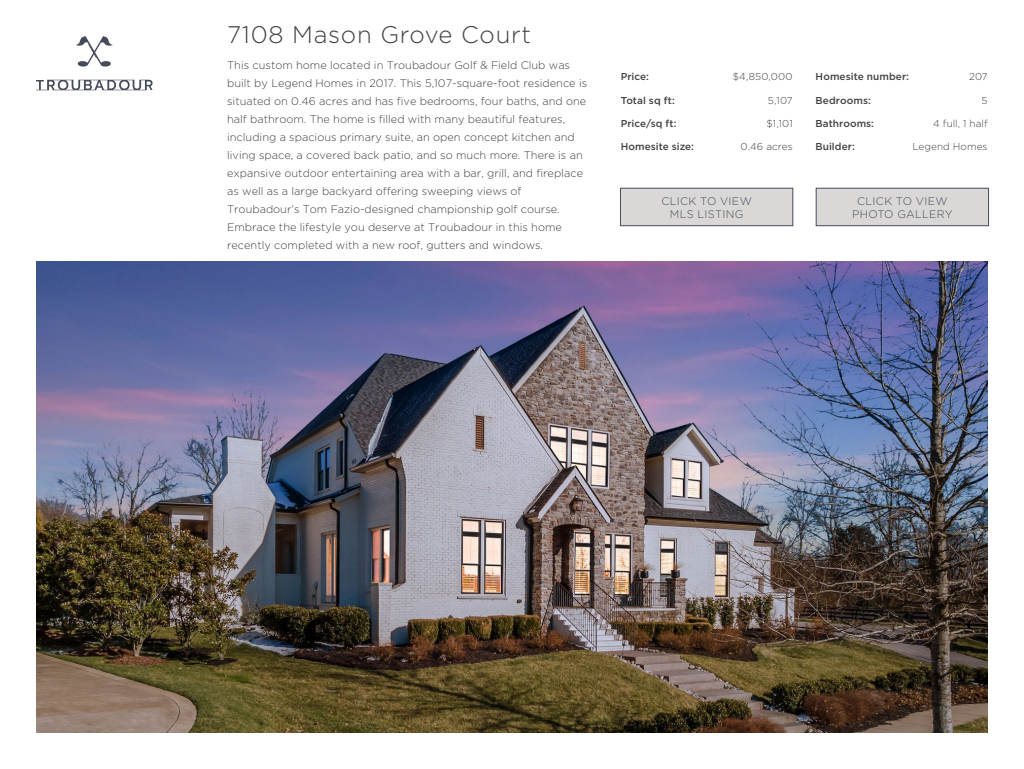
<style>
.page{position:relative;width:1024px;height:769px;background:#fff}
.page>*{position:absolute;margin:0;border:0;box-sizing:border-box;transform-origin:0 0}
.t1{font:300 24px "Gotham";letter-spacing:.03em;color:#414042}
.t2{font:300 11px/18px "Gotham";color:#414042}
.t3{font:300 11px/13px "Gotham";letter-spacing:.02em;color:#464b5a;text-align:center}
.t4{font:500 10px "Gotham";letter-spacing:.01em;color:#414042}
.t5{font:300 10px "Gotham";letter-spacing:.01em;color:#414042}
</style>
<div class="page">
<svg style="left:36px;top:80px;width:117px;height:10px"></svg>
<svg style="left:76px;top:36px;width:36px;height:31px"></svg>
<div style="left:620px;top:188px;width:173px;height:38px;background:#d9d8d6;border:1px solid #464b5a"></div>
<div style="left:816px;top:188px;width:173px;height:38px;background:#d9d8d6;border:1px solid #464b5a"></div>
<img style="left:36px;top:261px;width:952px;height:471px">
<h1 class="t1" style="left:227px;top:19px;width:305px">7108 Mason Grove Court</h1>
<p class="t2" style="left:227px;top:56px;width:362px">This custom home located in Troubadour Golf &amp; Field Club was built by Legend Homes in 2017. This 5,107-square-foot residence is situated on 0.46 acres and has five bedrooms, four baths, and one half bathroom. The home is filled with many beautiful features, including a spacious primary suite, an open concept kitchen and living space, a covered back patio, and so much more. There is an expansive outdoor entertaining area with a bar, grill, and fireplace as well as a large backyard offering sweeping views of Troubadour’s Tom Fazio-designed championship golf course.<br>Embrace the lifestyle you deserve at Troubadour in this home recently completed with a new roof, gutters and windows.</p>
<p class="t4" style="left:621px;top:70px;width:30px">Price:</p>
<p class="t5" style="left:733px;top:71px;width:61px">$4,850,000</p>
<p class="t4" style="left:621px;top:94px;width:56px">Total sq ft:</p>
<p class="t5" style="left:768px;top:94px;width:26px">5,107</p>
<p class="t4" style="left:621px;top:117px;width:57px">Price/sq ft:</p>
<p class="t5" style="left:766px;top:117px;width:28px">$1,101</p>
<p class="t4" style="left:621px;top:140px;width:75px">Homesite size:</p>
<p class="t5" style="left:740px;top:140px;width:54px">0.46 acres</p>
<p class="t4" style="left:815px;top:70px;width:95px">Homesite number:</p>
<p class="t5" style="left:969px;top:71px;width:20px">207</p>
<p class="t4" style="left:815px;top:94px;width:57px">Bedrooms:</p>
<p class="t5" style="left:981px;top:94px;width:8px">5</p>
<p class="t4" style="left:815px;top:117px;width:60px">Bathrooms:</p>
<p class="t5" style="left:933px;top:117px;width:56px">4 full, 1 half</p>
<p class="t4" style="left:815px;top:140px;width:41px">Builder:</p>
<p class="t5" style="left:912px;top:140px;width:77px">Legend Homes</p>
<p class="t3" style="left:661px;top:194px;width:92px">CLICK TO VIEW<br>MLS LISTING</p>
<p class="t3" style="left:852px;top:194px;width:102px">CLICK TO VIEW<br>PHOTO GALLERY</p>
</div>
